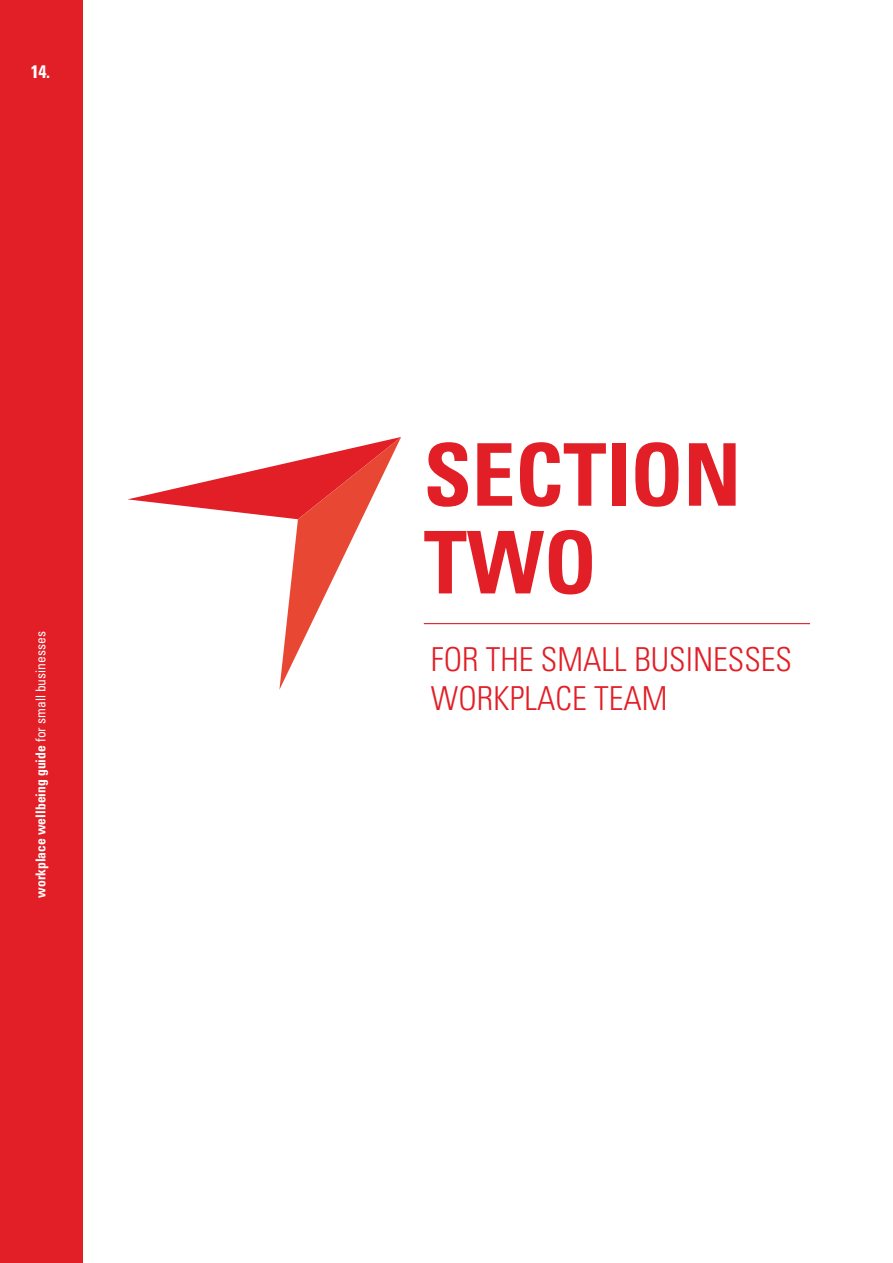
<style>
.page{position:relative;width:893px;height:1263px;background:#fff}
.page>*{position:absolute;margin:0;border:0;box-sizing:border-box;transform-origin:0 0}
.t1{font:700 condensed 86.55px/87.8px "Univers";color:#e21e26}
.t2{font:300 condensed 33px/39.6px "Univers";color:#e21e26}
.t3{font:700 condensed 18.15px "Univers";color:#fff}
.t4{font:700 condensed 13.65px "Univers";color:#fff}
.s1{font-weight:400}
</style>
<div class="page">
<div style="left:0;top:0;width:83px;height:1263px;background:#e21e26"></div>
<svg style="left:128px;top:437px;width:273px;height:253px"></svg>
<hr style="left:424px;top:623px;width:386px;height:1px;background:#e21e26">
<h3 class="t3" style="left:31px;top:60px;width:21px">14.</h3>
<p class="t4" style="left:32px;top:898px;width:268px;rotate:-90deg">workplace wellbeing guide <span class="s1">for small businesses</span></p>
<h1 class="t1" style="left:424px;top:431px;width:319px">SECTION<br>TWO</h1>
<h2 class="t2" style="left:431px;top:639px;width:363px">FOR THE SMALL BUSINESSES<br>WORKPLACE TEAM</h2>
</div>
